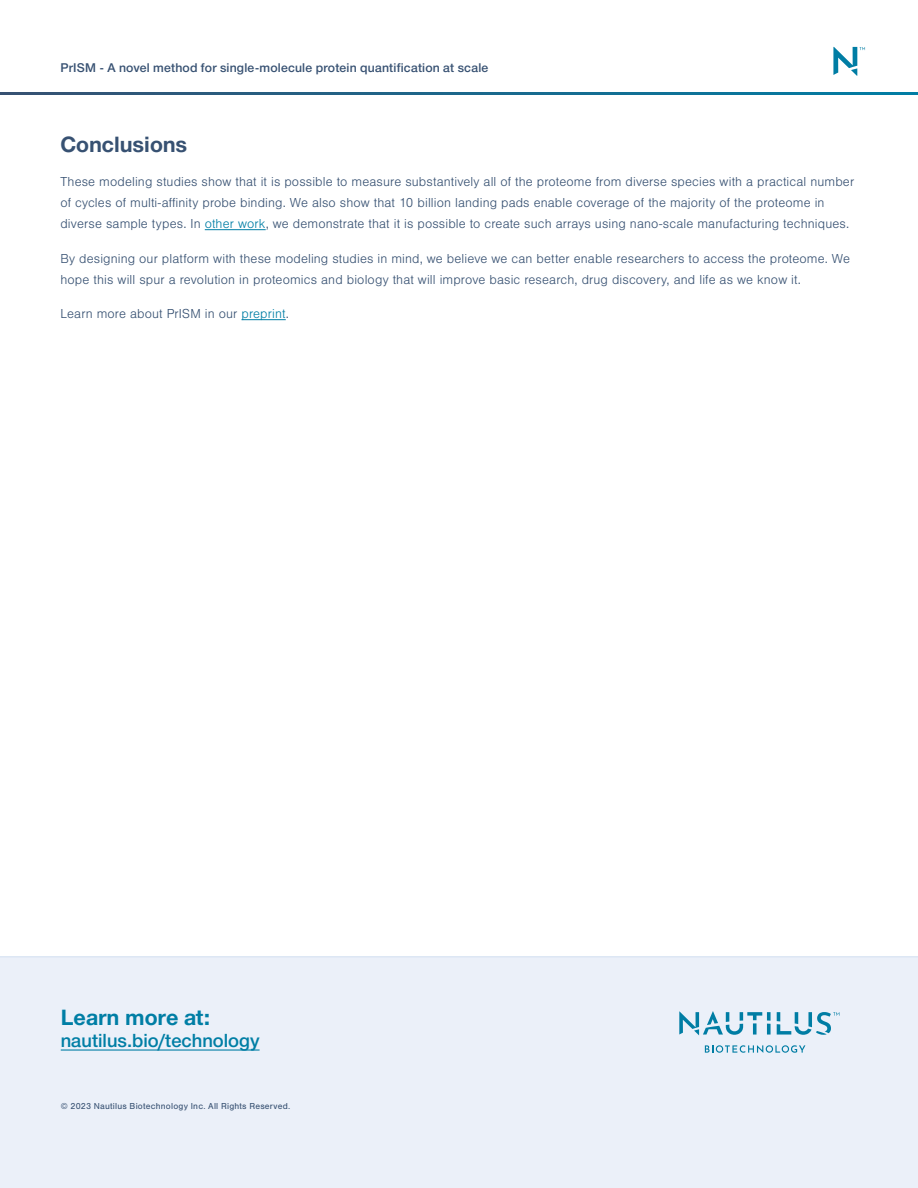
<style>
.page{position:relative;width:918px;height:1188px;background:#fff}
.page>*{position:absolute;margin:0;border:0;box-sizing:border-box;transform-origin:0 0}
.t1{font:700 21px "Nimbus Sans DV";color:#007ea5}
.t2{font:700 21px "Nimbus Sans DV";color:#375172}
.t3{font:500 18px "Nimbus Sans DV";color:#007ea5}
.t4{font:300 13.5px/21px "Nimbus San";letter-spacing:.01em;color:#375172}
.t5{font:500 12px "Nimbus Sans DV";letter-spacing:.015em;color:#375172}
.t6{font:9px "Nimbus San";letter-spacing:.025em;color:#375172}
.s1{color:#007ea5}
</style>
<div class="page">
<div style="left:0;top:957px;width:918px;height:231px;background:#ebf0f9"></div>
<svg style="left:0;top:92px;width:918px;height:2px;background:#1b678b"></svg>
<svg style="left:833px;top:47px;width:32px;height:29px"></svg>
<hr style="left:61px;top:1049px;width:199px;height:2px;background:#007ea5">
<svg style="left:705px;top:1045px;width:100px;height:8px"></svg>
<svg style="left:679px;top:1011px;width:92px;height:24px"></svg>
<svg style="left:777px;top:1012px;width:62px;height:23px"></svg>
<hr style="left:0;top:957px;width:918px;height:1px;background:#d6e2f2">
<hr style="left:205px;top:229px;width:61px;height:1px;background:#007ea5">
<hr style="left:241px;top:319px;width:45px;height:1px;background:#007ea5">
<p class="t5" style="left:60px;top:58px;width:429px">PrISM - A novel method for single-molecule protein quantification at scale</p>
<h1 class="t2" style="left:60px;top:127px;width:128px">Conclusions</h1>
<p class="t4" style="left:60px;top:172px;width:795px">These modeling studies show that it is possible to measure substantively all of the proteome from diverse species with a practical number of cycles of multi-affinity probe binding. We also show that 10 billion landing pads enable coverage of the majority of the proteome in diverse sample types. In <span class="s1">other work</span>, we demonstrate that it is possible to create such arrays using nano-scale manufacturing techniques.</p>
<p class="t4" style="left:60px;top:248px;width:791px">By designing our platform with these modeling studies in mind, we believe we can better enable researchers to access the proteome. We hope this will spur a revolution in proteomics and biology that will improve basic research, drug discovery, and life as we know it.</p>
<p class="t4" style="left:60px;top:304px;width:230px">Learn more about PrISM in our <span class="s1">preprint</span>.</p>
<h1 class="t1" style="left:61px;top:1000px;width:151px">Learn more at:</h1>
<h2 class="t3" style="left:61px;top:1026px;width:200px">nautilus.bio/technology</h2>
<p class="t6" style="left:61px;top:1101px;width:231px">© 2023 Nautilus Biotechnology Inc. All Rights Reserved.</p>
</div>
